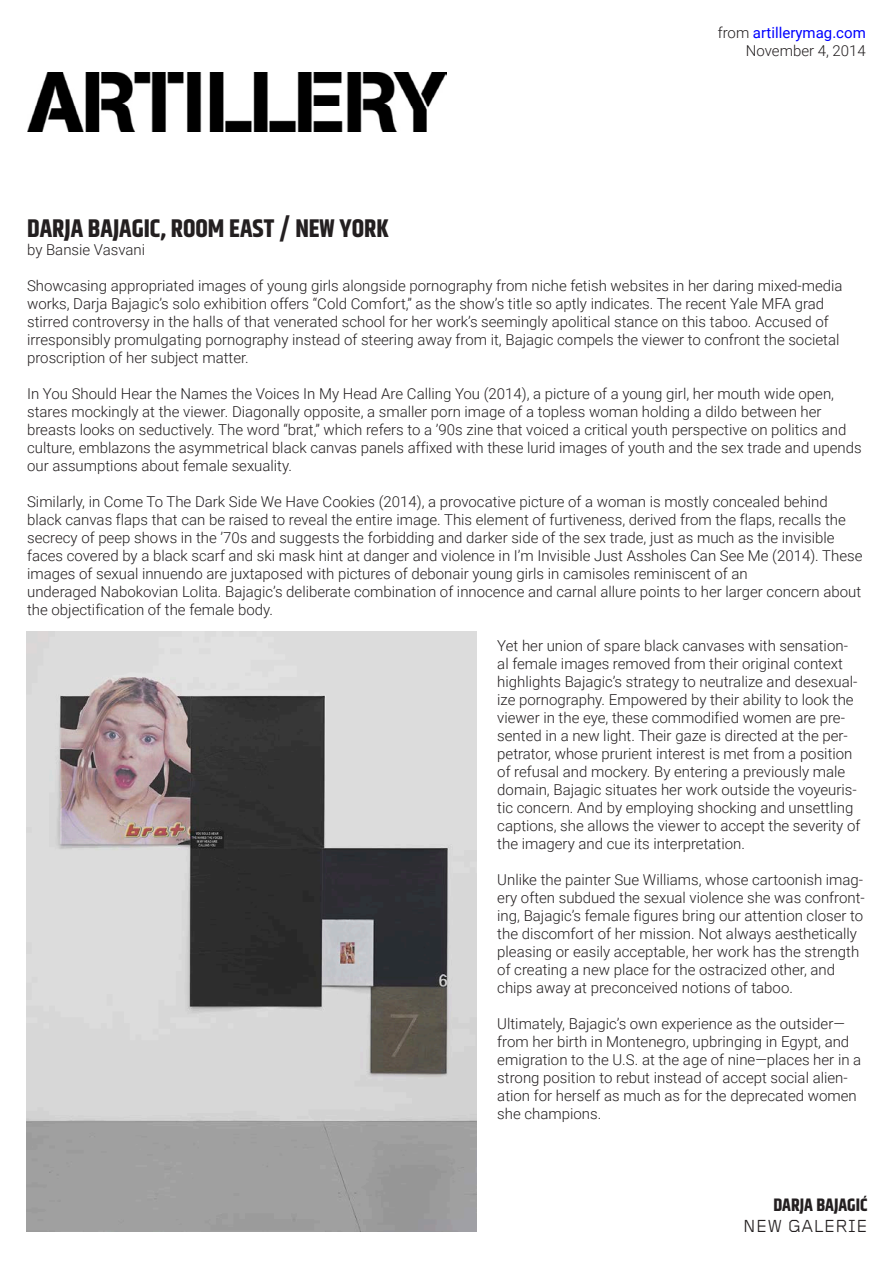
<style>
.page{position:relative;width:893px;height:1263px;background:#fff}
.page>*{position:absolute;margin:0;border:0;box-sizing:border-box;transform-origin:0 0}
.t1{font:700 25.5px "Khand";color:#231f20}
.t2{font:700 18px "Khand";color:#231f20}
.t3{font:18px "Foundry Gridnik";color:#231f20}
.t4{font:300 15px/18px "Roboto";color:#231f20}
.s1{font-weight:400;color:#00f}
</style>
<div class="page">
<img style="left:27px;top:72px;width:419px;height:59px">
<img style="left:26px;top:631px;width:451px;height:601px">
<p class="t4" style="left:718px;top:23px;width:150px;text-align:right">from <span class="s1">artillerymag.com<br></span>November 4, 2014</p>
<h1 class="t1" style="left:27px;top:210px;width:12px">DARJA</h1>
<h1 class="t1" style="left:88px;top:210px;width:12px">BAJAGIC</h1>
<h1 class="t1" style="left:160px;top:210px;width:230px">, Room East / New York</h1>
<p class="t4" style="left:27px;top:240px;width:120px">by Bansie Vasvani</p>
<p class="t4" style="left:27px;top:276px;width:817px">Showcasing appropriated images of young girls alongside pornography from niche fetish websites in her daring mixed-media works, Darja Bajagic’s solo exhibition offers “Cold Comfort,” as the show’s title so aptly indicates. The recent Yale MFA grad stirred controversy in the halls of that venerated school for her work’s seemingly apolitical stance on this taboo. Accused of irresponsibly promulgating pornography instead of steering away from it, Bajagic compels the viewer to confront the societal proscription of her subject matter.</p>
<p class="t4" style="left:27px;top:384px;width:836px">In You Should Hear the Names the Voices In My Head Are Calling You (2014), a picture of a young girl, her mouth wide open, stares mockingly at the viewer. Diagonally opposite, a smaller porn image of a topless woman holding a dildo between her breasts looks on seductively. The word “brat,” which refers to a ’90s zine that voiced a critical youth perspective on politics and culture, emblazons the asymmetrical black canvas panels affixed with these lurid images of youth and the sex trade and upends our assumptions about female sexuality.</p>
<p class="t4" style="left:27px;top:492px;width:837px">Similarly, in Come To The Dark Side We Have Cookies (2014), a provocative picture of a woman is mostly concealed behind black canvas flaps that can be raised to reveal the entire image. This element of furtiveness, derived from the flaps, recalls the secrecy of peep shows in the ’70s and suggests the forbidding and darker side of the sex trade, just as much as the invisible faces covered by a black scarf and ski mask hint at danger and violence in I’m Invisible Just Assholes Can See Me (2014). These images of sexual innuendo are juxtaposed with pictures of debonair young girls in camisoles reminiscent of an<br>underaged Nabokovian Lolita. Bajagic’s deliberate combination of innocence and carnal allure points to her larger concern about the objectification of the female body.</p>
<p class="t4" style="left:497px;top:636px;width:365px">Yet her union of spare black canvases with sensation&shy;al female images removed from their original context highlights Bajagic’s strategy to neutralize and desexual&shy;ize pornography. Empowered by their ability to look the viewer in the eye, these commodified women are pre&shy;sented in a new light. Their gaze is directed at the per&shy;petrator, whose prurient interest is met from a position of refusal and mockery. By entering a previously male domain, Bajagic situates her work outside the voyeuris&shy;tic concern. And by employing shocking and unsettling captions, she allows the viewer to accept the severity of the imagery and cue its interpretation.</p>
<p class="t4" style="left:497px;top:870px;width:369px">Unlike the painter Sue Williams, whose cartoonish imag&shy;ery often subdued the sexual violence she was confront&shy;ing, Bajagic’s female figures bring our attention closer to the discomfort of her mission. Not always aesthetically pleasing or easily acceptable, her work has the strength of creating a new place for the ostracized other, and chips away at preconceived notions of taboo.</p>
<p class="t4" style="left:497px;top:1014px;width:365px">Ultimately, Bajagic’s own experience as the outsider— from her birth in Montenegro, upbringing in Egypt, and emigration to the U.S. at the age of nine—places her in a strong position to rebut instead of accept social alien&shy;ation for herself as much as for the deprecated women she champions.</p>
<p class="t2" style="left:773px;top:1192px;width:96px">darja bajagić</p>
<p class="t3" style="left:743px;top:1216px;width:126px">NEW GALERIE</p>
</div>
